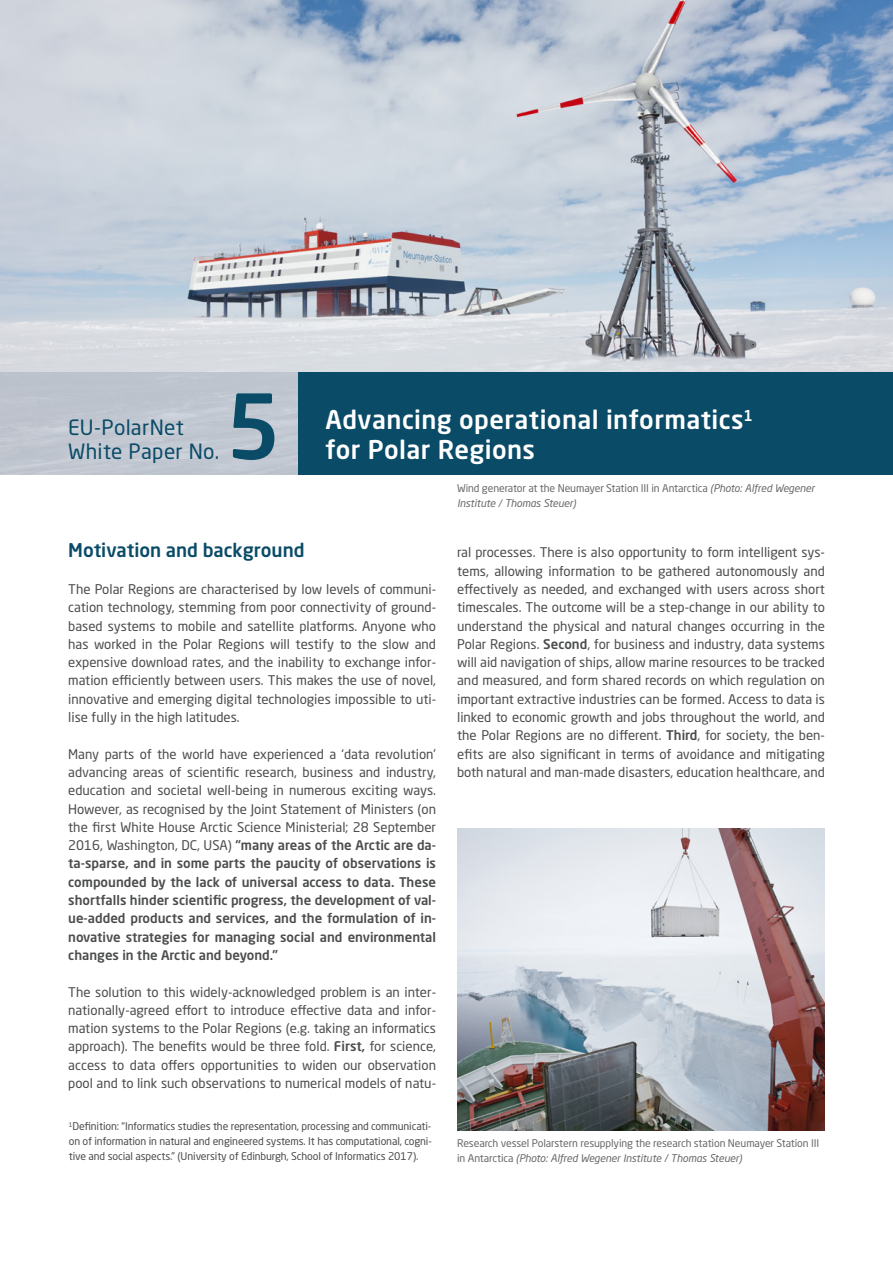
<style>
.page{position:relative;width:893px;height:1263px;background:#fff}
.page>*{position:absolute;margin:0;border:0;box-sizing:border-box;transform-origin:0 0}
.t1{font:500 88.65px "Neo Sans W1 G";color:#0a4b67}
.Head{font:500 25.5px "Neo Sans W1 G";letter-spacing:.015em;color:#fff}
.Head-2{font:20.85px "Neo Sans W1 G";letter-spacing:.015em;color:#0a4b67}
.Subhead{font:500 18.75px "Neo Sans W1 G";color:#0a4b67}
.lauf{font:13.2px/18.3px "Neo Sans W1 G";color:#4b4c4d;text-align:justify}
.lauf-2{font:500 13.2px/18.3px "Neo Sans W1 G";color:#4b4c4d;text-align:justify}
.t2{font:10.5px/15px "Neo Sans W1 G";letter-spacing:-.01em;color:#69696c}
.Legende{font:10.5px/15px "Neo Sans W1 G";letter-spacing:-.01em;color:#4b4c4d;text-align:justify}
.s1{font-style:italic}
.s2{font-weight:400}
.s3{font-weight:500}
</style>
<div class="page">
<img style="left:0;top:0;width:893px;height:373px">
<div style="left:0;top:373px;width:299px;height:102px;background:#bfc5cf"></div>
<div style="left:299px;top:373px;width:594px;height:102px;background:#0a4b67"></div>
<img style="left:457px;top:828px;width:368px;height:302px">
<p class="Head-2" style="left:68px;top:415px;width:117px">EU-PolarNet</p>
<p class="Head-2" style="left:68px;top:439px;width:153px">White Paper No.</p>
<p class="t1" style="left:225px;top:371px;width:57px">5</p>
<p class="Head" style="left:325px;top:404px;width:429px">Advancing operational informatics<sup>1</sup></p>
<p class="Head" style="left:325px;top:434px;width:211px">for Polar Regions</p>
<p class="t2" style="left:457px;top:480px;width:359px">Wind generator at the Neumayer Station III in Antarctica <span class="s1">(Photo: Alfred Wegener<br>Institute / Thomas Steuer)</span></p>
<p class="Subhead" style="left:68px;top:539px;width:238px">Motivation and background</p>
<p class="lauf" style="left:68px;top:580px;width:369px">The Polar Regions are characterised by low levels of communi&shy;cation technology, stemming from poor connectivity of ground&shy;based systems to mobile and satellite platforms. Anyone who has worked in the Polar Regions will testify to the slow and expensive download rates, and the inability to exchange infor&shy;mation efficiently between users. This makes the use of novel, innovative and emerging digital technologies impossible to uti&shy;lise fully in the high latitudes.</p>
<p class="lauf-2" style="left:68px;top:744px;width:369px"><span class="s2">Many parts of the world have experienced a ‘data revolution’ advancing areas of scientific research, business and industry, education and societal well-being in numerous exciting ways.<br>However, as recognised by the Joint Statement of Ministers (on the first White House Arctic Science Ministerial; 28 September 2016, Washington, DC, USA)</span> “many areas of the Arctic are da&shy;ta-sparse, and in some parts the paucity of observations is compounded by the lack of universal access to data. These shortfalls hinder scientific progress, the development of val&shy;ue-added products and services, and the formulation of in&shy;novative strategies for managing social and environmental changes in the Arctic and beyond.”</p>
<p class="lauf" style="left:68px;top:982px;width:369px">The solution to this widely-acknowledged problem is an inter&shy;nationally-agreed effort to introduce effective data and infor&shy;mation systems to the Polar Regions (e.g. taking an informatics approach). The benefits would be three fold. <span class="s3">First,</span> for science, access to data offers opportunities to widen our observation pool and to link such observations to numerical models of natu-</p>
<p class="Legende" style="left:69px;top:1119px;width:365px"><sup>1</sup>Definition: “Informatics studies the representation, processing and communicati&shy;on of information in natural and engineered systems. It has computational, cogni&shy;tive and social aspects.” (University of Edinburgh, School of Informatics 2017).</p>
<p class="lauf" style="left:457px;top:543px;width:369px">ral processes. There is also opportunity to form intelligent sys&shy;tems, allowing information to be gathered autonomously and effectively as needed, and exchanged with users across short timescales. The outcome will be a step-change in our ability to understand the physical and natural changes occurring in the Polar Regions. <span class="s3">Second</span>, for business and industry, data systems will aid navigation of ships, allow marine resources to be tracked and measured, and form shared records on which regulation on important extractive industries can be formed. Access to data is linked to economic growth and jobs throughout the world, and the Polar Regions are no different. <span class="s3">Third</span>, for society, the ben&shy;efits are also significant in terms of avoidance and mitigating both natural and man-made disasters, education healthcare, and</p>
<p class="t2" style="left:457px;top:1135px;width:364px">Research vessel Polarstern resupplying the research station Neumayer Station III in Antarctica <span class="s1">(Photo: Alfred Wegener Institute / Thomas Steuer)</span></p>
</div>
